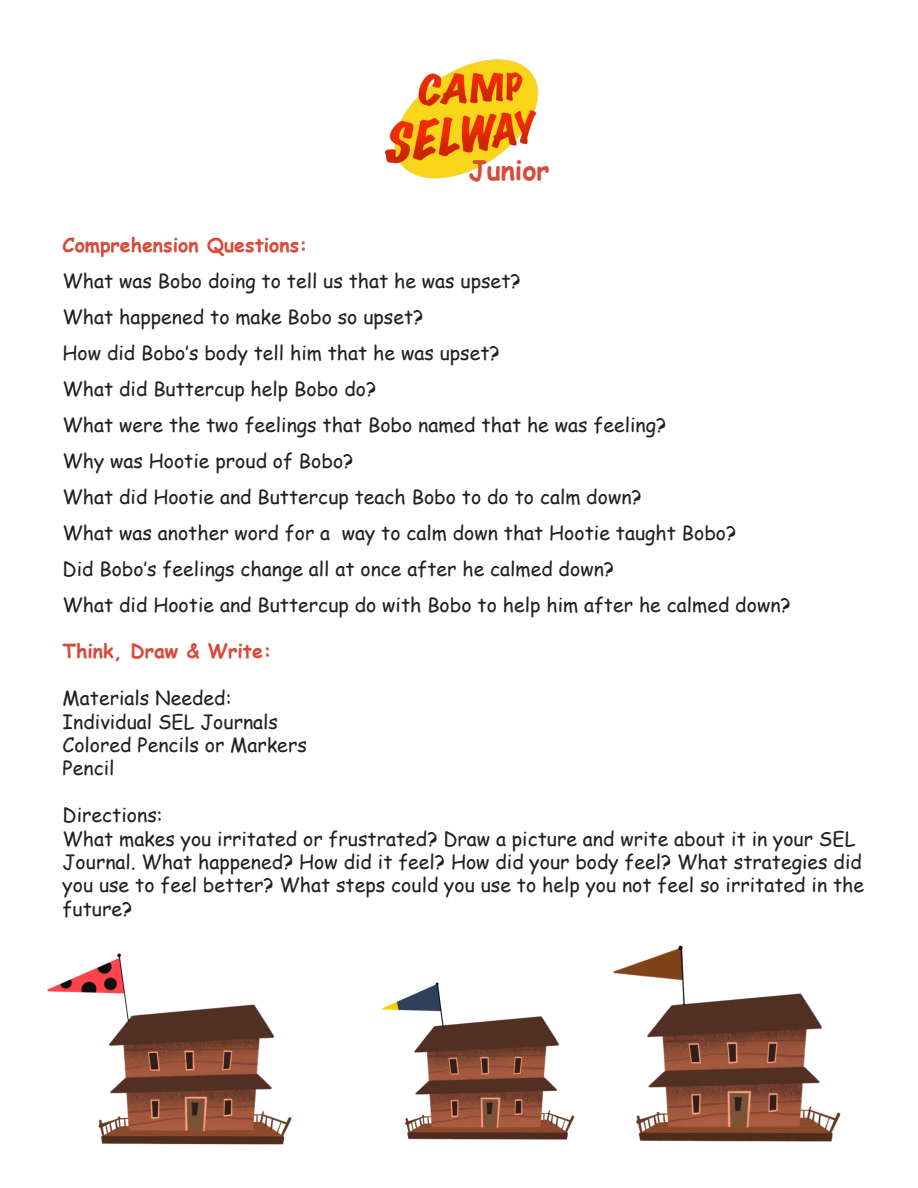
<style>
.page{position:relative;width:918px;height:1188px;background:#fff}
.page>*{position:absolute;margin:0;border:0;box-sizing:border-box;transform-origin:0 0}
.t1{font:700 27px "Comic Sans MS";color:#d74b3b}
.t2{font:19.5px/23.4px "Comic Sans MS";color:#231f20}
.t3{font:700 19.5px "Comic Sans MS";color:#d74b3b}
</style>
<div class="page">
<img style="left:384px;top:59px;width:154px;height:120px">
<img style="left:613px;top:945px;width:228px;height:197px">
<img style="left:48px;top:953px;width:244px;height:192px">
<img style="left:382px;top:983px;width:193px;height:156px">
<p class="t1" style="left:469px;top:150px;width:82px">Junior</p>
<p class="t3" style="left:63px;top:230px;width:247px">Comprehension Questions:</p>
<p class="t2" style="left:63px;top:268px;width:460px">What was Bobo doing to tell us that he was upset?</p>
<p class="t2" style="left:63px;top:304px;width:362px">What happened to make Bobo so upset?</p>
<p class="t2" style="left:63px;top:340px;width:439px">How did Bobo’s body tell him that he was upset?</p>
<p class="t2" style="left:63px;top:376px;width:315px">What did Buttercup help Bobo do?</p>
<p class="t2" style="left:63px;top:412px;width:605px">What were the two feelings that Bobo named that he was feeling?</p>
<p class="t2" style="left:63px;top:448px;width:292px">Why was Hootie proud of Bobo?</p>
<p class="t2" style="left:63px;top:484px;width:581px">What did Hootie and Buttercup teach Bobo to do to calm down?</p>
<p class="t2" style="left:63px;top:520px;width:675px">What was another word for a way to calm down that Hootie taught Bobo?</p>
<p class="t2" style="left:63px;top:556px;width:553px">Did Bobo’s feelings change all at once after he calmed down?</p>
<p class="t2" style="left:63px;top:592px;width:730px">What did Hootie and Buttercup do with Bobo to help him after he calmed down?</p>
<p class="t3" style="left:63px;top:637px;width:210px">Think, Draw &amp; Write:</p>
<p class="t2" style="left:63px;top:686px;width:170px">Materials Needed:</p>
<p class="t2" style="left:63px;top:709px;width:217px">Individual SEL Journals</p>
<p class="t2" style="left:63px;top:733px;width:246px">Colored Pencils or Markers</p>
<p class="t2" style="left:63px;top:756px;width:53px">Pencil</p>
<p class="t2" style="left:63px;top:803px;width:102px">Directions:</p>
<p class="t2" style="left:63px;top:826px;width:803px">What makes you irritated or frustrated? Draw a picture and write about it in your SEL Journal. What happened? How did it feel? How did your body feel? What strategies did you use to feel better? What steps could you use to help you not feel so irritated in the future?</p>
</div>
